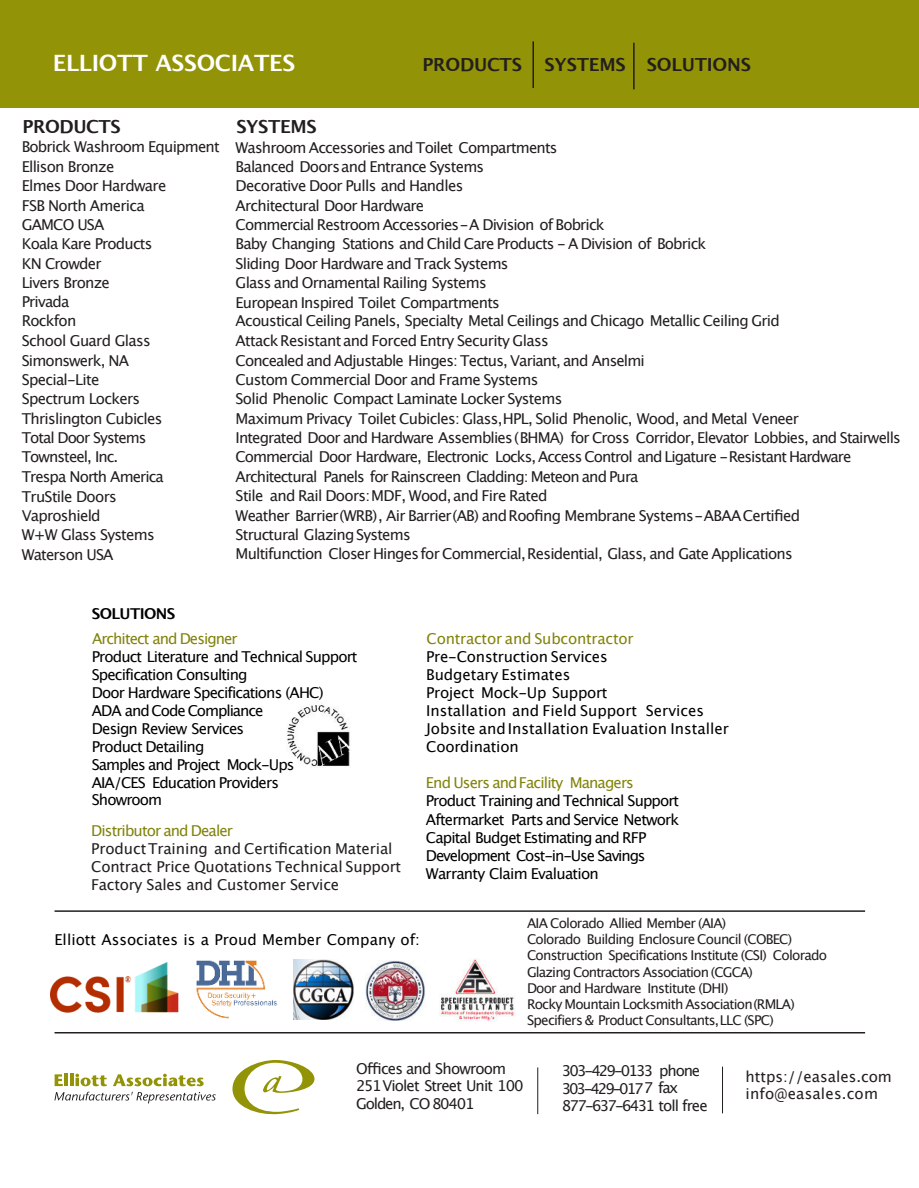
<style>
.page{position:relative;width:919px;height:1188px;background:#fff}
.page>*{position:absolute;margin:0;border:0;box-sizing:border-box;transform-origin:0 0}
.t1{font:700 22.5px "Lucida Grande";letter-spacing:-.015em;color:#fff}
.t2{font:700 18px "Lucida Grande";letter-spacing:-.015em;color:#231f20}
.t3{font:700 18px "Lucida Grande";letter-spacing:-.025em;color:#221e1f}
.t4{font:15px/19.4px "Lucida Grande";letter-spacing:-.05em;color:#231f20}
.t5{font:15px/18px "Lucida Grande";letter-spacing:-.055em;color:#000}
.t6{font:15px/18px "Lucida Grande";color:#000}
.t7{font:15px/18.1px "Lucida Grande";letter-spacing:-.015em;color:#231f20}
.t8{font:15px "Lucida Grande";letter-spacing:-.055em;color:#81830b}
.t9{font:15px/17.1px "Lucida Grande";letter-spacing:-.115em;color:#231f20}
.t10{font:15px/17.2px "Lucida Grande";color:#231f20}
.t11{font:15px "Lucida Grande";letter-spacing:-.015em;color:#81830b}
.t12{font:700 15px "Lucida Grande";letter-spacing:-.04em;color:#000}
.t13{font:13.5px/16.2px "Lucida Grande";letter-spacing:-.055em;color:#231f20}
</style>
<div class="page">
<div style="left:1px;top:0;width:918px;height:108px;background:#939307"></div>
<svg style="left:232px;top:1060px;width:82px;height:55px"></svg>
<svg style="left:55px;top:1074px;width:8px;height:12px"></svg>
<hr style="left:64px;top:1074px;width:4px;height:12px;background:#939307">
<svg style="left:70px;top:1074px;width:37px;height:12px"></svg>
<svg style="left:113px;top:1074px;width:91px;height:12px"></svg>
<svg style="left:54px;top:1092px;width:162px;height:11px"></svg>
<hr style="left:532px;top:41px;width:2px;height:47px;background:#231f20">
<hr style="left:633px;top:43px;width:1px;height:46px;background:#231f20">
<hr style="left:55px;top:1032px;width:810px;height:2px;background:#231f20">
<hr style="left:55px;top:910px;width:810px;height:2px;background:#231f20">
<img style="left:294px;top:959px;width:60px;height:61px">
<img style="left:366px;top:961px;width:60px;height:59px">
<img style="left:287px;top:705px;width:63px;height:63px">
<img style="left:50px;top:962px;width:129px;height:51px">
<img style="left:196px;top:960px;width:82px;height:59px">
<img style="left:441px;top:959px;width:74px;height:63px">
<hr style="left:537px;top:1067px;width:1px;height:47px;background:#231f20">
<hr style="left:722px;top:1067px;width:1px;height:46px;background:#231f20">
<h1 class="t1" style="left:53px;top:45px;width:244px">ELLIOTT ASSOCIATES</h1>
<p class="t2" style="left:422px;top:50px;width:330px">PRODUCTS SYSTEMS SOLUTIONS</p>
<p class="t3" style="left:23px;top:112px;width:100px">PRODUCTS</p>
<p class="t4" style="left:22px;top:138px;width:199px">Bobrick Washroom Equipment<br>Ellison Bronze<br>Elmes Door Hardware<br>FSB North America<br>GAMCO USA<br>Koala Kare Products<br>KN Crowder<br>Livers Bronze<br>Privada<br>Rockfon<br>School Guard Glass<br>Simonswerk, NA<br>Special-Lite<br>Spectrum Lockers<br>Thrislington Cubicles<br>Total Door Systems<br>Townsteel, Inc.<br>Trespa North America<br>TruStile Doors<br>Vaproshield<br>W+W Glass Systems<br>Waterson USA</p>
<p class="t3" style="left:236px;top:112px;width:82px">SYSTEMS</p>
<p class="t4" style="left:236px;top:138px;width:667px">Washroom Accessories and Toilet Compartments<br>Balanced Doorsand Entrance Systems<br>Decorative Door Pulls and Handles<br>Architectural Door Hardware<br>Commercial Restroom Accessories-A Division of Bobrick<br>Baby Changing Stations and Child Care Products - A Division of Bobrick<br>Sliding Door Hardware and Track Systems<br>Glass and Ornamental Railing Systems<br>European Inspired Toilet Compartments<br>Acoustical Ceiling Panels, Specialty Metal Ceilings and Chicago Metallic Ceiling Grid<br>AttackResistant and Forced Entry Security Glass<br>Concealed and Adjustable Hinges: Tectus, Variant, and Anselmi<br>Custom Commercial Door and Frame Systems<br>Solid Phenolic Compact Laminate Locker Systems<br>Maximum Privacy Toilet Cubicles: Glass,HPL, Solid Phenolic, Wood, and Metal Veneer<br>Integrated Door and Hardware Assemblies (BHMA) for Cross Corridor, Elevator Lobbies, and Stairwells Commercial Door Hardware, Electronic Locks, Access Control and Ligature -Resistant Hardware Architectural Panels for Rainscreen Cladding: Meteon and Pura<br>Stile and Rail Doors:MDF, Wood,and Fire Rated<br>Weather Barrier(WRB), Air Barrier(AB) andRoofing Membrane Systems-ABAA Certified<br>Structural Glazing Systems<br>Multifunction Closer Hinges for Commercial,Residential, Glass, and Gate Applications</p>
<p class="t12" style="left:92px;top:601px;width:85px">SOLUTIONS</p>
<p class="t8" style="left:92px;top:630px;width:147px">Architect and Designer</p>
<p class="t5" style="left:92px;top:648px;width:267px">Product Literature and Technical Support<br>Specification Consulting<br>Door Hardware Specifications (AHC)<br>ADA and Code Compliance<br>Design Review Services<br>Product Detailing<br>Samples and Project Mock-Ups<br>AIA/CES Education Providers<br>Showroom</p>
<p class="t8" style="left:91px;top:822px;width:143px">Distributor and Dealer</p>
<p class="t7" style="left:91px;top:840px;width:311px">ProductTraining and Certification Material<br>Contract Price Quotations Technical Support<br>Factory Sales and Customer Service</p>
<p class="t11" style="left:426px;top:630px;width:208px">Contractor and Subcontractor</p>
<p class="t6" style="left:426px;top:648px;width:304px">Pre-Construction Services<br>Budgetary Estimates<br>Project Mock-Up Support<br>Installation and Field Support Services<br>Jobsite andInstallation Evaluation Installer<br>Coordination</p>
<p class="t8" style="left:426px;top:774px;width:209px">End Users andFacility Managers</p>
<p class="t5" style="left:426px;top:792px;width:255px">Product Training and Technical Support Aftermarket Parts and Service Network Capital Budget Estimating and RFP Development Cost-in-Use Savings Warranty Claim Evaluation</p>
<p class="t6" style="left:55px;top:931px;width:367px">Elliott Associates is a Proud Member Company of:</p>
<p class="t13" style="left:527px;top:915px;width:302px">AIA Colorado Allied Member (AIA)<br>Colorado Building Enclosure Council (COBEC)<br>Construction Specifications Institute (CSI) Colorado Glazing Contractors Association (CGCA)<br>Door and Hardware Institute (DHI)<br>Rocky Mountain Locksmith Association(RMLA)<br>Specifiers &amp; Product Consultants,LLC (SPC)</p>
<p class="t4" style="left:356px;top:1060px;width:169px;line-height:17.7px">Offices and Showroom<br>251Violet Street Unit 100<br>Golden, CO 80401</p>
<p class="t9" style="left:562px;top:1063px;width:147px">303-429-0133 phone<br>303-429-017 7 fax<br>877-637-6431 toll free</p>
<p class="t10" style="left:745px;top:1068px;width:148px">https://easales.com info@easales.com</p>
</div>
